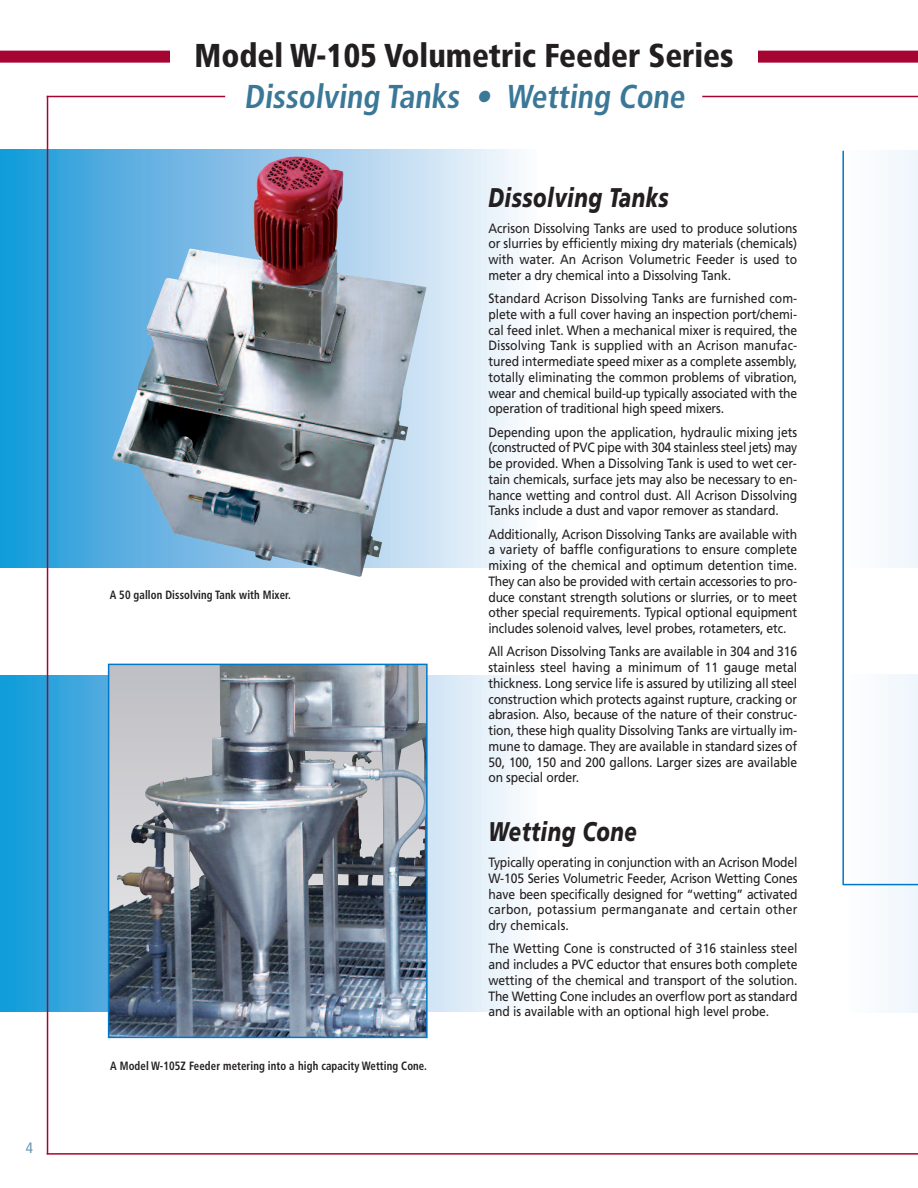
<style>
.page{position:relative;width:918px;height:1188px;background:#fff}
.page>*{position:absolute;margin:0;border:0;box-sizing:border-box;transform-origin:0 0}
.t1{font:900 condensed 33px "Frutiger";color:#231f20;scale:.95 1}
.t2{font:700 condensed 33px "Frutiger";color:#3b7898;scale:.95 1}
.t3{font:italic 900 27px "Frutiger";letter-spacing:.025em;color:#231f20;scale:.75 1}
.t4{font:condensed 15px "Frutiger";color:#6793af}
.t5{font:13.5px/15.8px "Frutiger";letter-spacing:-.01em;color:#231f20;text-align:justify;scale:.9 1}
.t6{font:700 condensed 12px "Frutiger";letter-spacing:.01em;color:#231f20;scale:.9 1}
</style>
<div class="page">
<div style="left:843px;top:151px;width:75px;height:417px;background:#f6fafd"></div>
<div style="left:843px;top:674px;width:75px;height:338px;background:#f6fafd"></div>
<svg style="left:0;top:149px;width:519px;height:419px;background:#7fc4e8"></svg>
<svg style="left:0;top:676px;width:520px;height:336px;background:#81c5e8"></svg>
<div style="left:0;top:51px;width:918px;height:12px;background:#a60534"></div>
<hr style="left:843px;top:884px;width:75px;height:1px;background:#0078c8">
<hr style="left:47px;top:96px;width:1px;height:1058px;background:#a60534">
<hr style="left:47px;top:1153px;width:871px;height:2px;background:#a60534">
<hr style="left:842px;top:151px;width:2px;height:734px;background:#0078c8">
<div style="left:170px;top:41px;width:588px;height:60px;background:#fff"></div>
<img style="left:112px;top:156px;width:315px;height:421px">
<img style="left:111px;top:667px;width:314px;height:368px">
<div style="left:108px;top:664px;width:320px;height:374px;border:2px solid #0078c8"></div>
<hr style="left:47px;top:96px;width:178px;height:1px;background:#a60534">
<hr style="left:702px;top:96px;width:216px;height:1px;background:#a60534">
<p class="t4" style="left:26px;top:1142px;width:9px">4</p>
<h1 class="t1" style="left:195px;top:42px;width:569px">Model W-105 Volumetric Feeder Series</h1>
<h1 class="t2" style="left:244px;top:83px;width:469px">Dissolving Tanks • Wetting Cone</h1>
<p class="t6" style="left:110px;top:590px;width:203px">A 50 gallon Dissolving Tank with Mixer.</p>
<p class="t6" style="left:110px;top:1061px;width:353px">A Model W-105Z Feeder metering into a high capacity Wetting Cone.</p>
<h2 class="t3" style="left:488px;top:186px;width:242px">Dissolving Tanks</h2>
<p class="t5" style="left:488px;top:221px;width:345px">Acrison Dissolving Tanks are used to produce solutions or slurries by efficiently mixing dry materials (chemicals) with water. An Acrison Volumetric Feeder is used to meter a dry chemical into a Dissolving Tank.</p>
<p class="t5" style="left:488px;top:292px;width:345px">Standard Acrison Dissolving Tanks are furnished com&shy;plete with a full cover having an inspection port/chemi&shy;cal feed inlet. When a mechanical mixer is required, the Dissolving Tank is supplied with an Acrison manufac&shy;tured intermediate speed mixer as a complete assembly, totally eliminating the common problems of vibration, wear and chemical build-up typically associated with the operation of traditional high speed mixers.</p>
<p class="t5" style="left:488px;top:425px;width:345px">Depending upon the application, hydraulic mixing jets (constructed of PVC pipe with 304 stainless steel jets) may be provided. When a Dissolving Tank is used to wet cer&shy;tain chemicals, surface jets may also be necessary to en&shy;hance wetting and control dust. All Acrison Dissolving Tanks include a dust and vapor remover as standard.</p>
<p class="t5" style="left:488px;top:527px;width:345px">Additionally, Acrison Dissolving Tanks are available with a variety of baffle configurations to ensure complete mixing of the chemical and optimum detention time.<br>They can also be provided with certain accessories to pro&shy;duce constant strength solutions or slurries, or to meet other special requirements. Typical optional equipment includes solenoid valves, level probes, rotameters, etc.</p>
<p class="t5" style="left:488px;top:645px;width:345px">All Acrison Dissolving Tanks are available in 304 and 316 stainless steel having a minimum of 11 gauge metal thickness. Long service life is assured by utilizing all steel construction which protects against rupture, cracking or abrasion. Also, because of the nature of their construc&shy;tion, these high quality Dissolving Tanks are virtually im&shy;mune to damage. They are available in standard sizes of 50, 100, 150 and 200 gallons. Larger sizes are available on special order.</p>
<h2 class="t3" style="left:488px;top:821px;width:200px">Wetting Cone</h2>
<p class="t5" style="left:488px;top:856px;width:345px">Typically operating in conjunction with an Acrison Model W-105 Series Volumetric Feeder, Acrison Wetting Cones have been specifically designed for “wetting” activated carbon, potassium permanganate and certain other dry chemicals.</p>
<p class="t5" style="left:488px;top:942px;width:345px">The Wetting Cone is constructed of 316 stainless steel and includes a PVC eductor that ensures both complete wetting of the chemical and transport of the solution.<br>The Wetting Cone includes an overflow port as standard and is available with an optional high level probe.</p>
</div>
